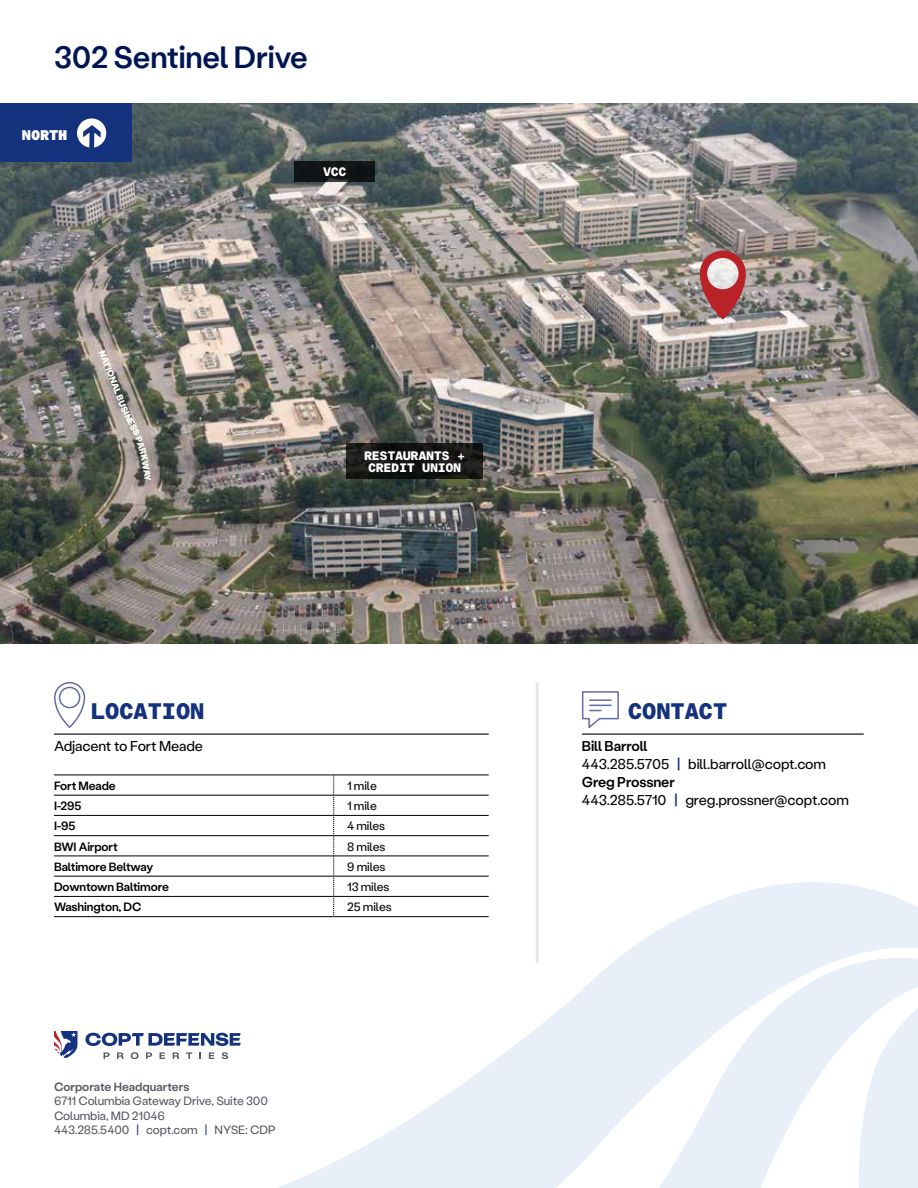
<style>
.page{position:relative;width:918px;height:1188px;background:#fff}
.page>*{position:absolute;margin:0;border:0;box-sizing:border-box;transform-origin:0 0}
.t1{font:500 30.75px "Stabil Grotesk";letter-spacing:-.01em;color:#001554}
.t2{font:800 22.5px "Grosa Mono";letter-spacing:-.03em;color:#14327d}
.t3{font:14.25px/18px "Stabil Grotesk";letter-spacing:-.01em;color:#000}
.t4{font:900 13.95px "Grosa Mono";letter-spacing:-.01em;color:#fff}
.t5{font:800 12.3px/12.3px "Grosa Mono";letter-spacing:-.03em;color:#fff;text-align:center}
.t6{font:12px/14.4px "Stabil Grotesk";letter-spacing:-.01em;color:#53595f}
.t7{font:500 12px "Stabil Grotesk";letter-spacing:-.01em;color:#000}
.t8{font:12px "Stabil Grotesk";letter-spacing:-.01em;color:#000}
.t9{font:500 12px "Stabil Grotesk";color:#53595f}
.t10{font:900 9px "Stabil Grotesk";color:#fff}
.s1{color:#14327d}
.s2{font-weight:500}
.s3{font-weight:500;color:#14327d}
</style>
<div class="page">
<svg style="left:133px;top:872px;width:785px;height:316px"></svg>
<svg style="left:448px;top:929px;width:470px;height:259px;fill:#e8eff9"></svg>
<img style="left:0;top:104px;width:918px;height:540px">
<svg style="left:333px;top:776px;width:1px;height:140px"></svg>
<hr style="left:54px;top:775px;width:280px;height:1px;background:#000">
<hr style="left:334px;top:775px;width:155px;height:1px;background:#000">
<hr style="left:54px;top:795px;width:280px;height:1px;background:#000">
<hr style="left:334px;top:795px;width:155px;height:1px;background:#000">
<hr style="left:54px;top:815px;width:280px;height:1px;background:#000">
<hr style="left:334px;top:815px;width:155px;height:1px;background:#000">
<hr style="left:54px;top:835px;width:280px;height:1px;background:#000">
<hr style="left:334px;top:835px;width:155px;height:1px;background:#000">
<hr style="left:54px;top:856px;width:280px;height:1px;background:#000">
<hr style="left:334px;top:856px;width:155px;height:1px;background:#000">
<hr style="left:54px;top:876px;width:280px;height:1px;background:#000">
<hr style="left:334px;top:876px;width:155px;height:1px;background:#000">
<hr style="left:54px;top:896px;width:280px;height:1px;background:#000">
<hr style="left:334px;top:896px;width:155px;height:1px;background:#000">
<hr style="left:54px;top:916px;width:280px;height:1px;background:#000">
<hr style="left:334px;top:916px;width:155px;height:1px;background:#000">
<svg style="left:85px;top:1033px;width:156px;height:13px"></svg>
<svg style="left:104px;top:1052px;width:6px;height:7px"></svg>
<svg style="left:117px;top:1052px;width:6px;height:7px"></svg>
<svg style="left:131px;top:1052px;width:8px;height:7px"></svg>
<svg style="left:146px;top:1052px;width:6px;height:7px"></svg>
<svg style="left:160px;top:1052px;width:5px;height:7px"></svg>
<svg style="left:173px;top:1052px;width:6px;height:7px"></svg>
<svg style="left:186px;top:1052px;width:6px;height:7px"></svg>
<svg style="left:209px;top:1052px;width:5px;height:7px"></svg>
<svg style="left:222px;top:1052px;width:6px;height:7px"></svg>
<svg style="left:54px;top:1031px;width:24px;height:27px"></svg>
<div style="left:0;top:104px;width:132px;height:58px;background:#14327d"></div>
<svg style="left:77px;top:118px;width:30px;height:30px"></svg>
<hr style="left:54px;top:734px;width:435px;height:1px;background:#000">
<hr style="left:582px;top:734px;width:282px;height:1px;background:#000">
<hr style="left:536px;top:682px;width:3px;height:281px;background:#e6e7e9">
<svg style="left:582px;top:691px;width:37px;height:37px"></svg>
<svg style="left:699px;top:251px;width:48px;height:69px;background:#b87475"></svg>
<svg style="left:54px;top:682px;width:32px;height:46px"></svg>
<svg style="left:347px;top:443px;width:136px;height:36px;background:#161614"></svg>
<div style="left:295px;top:162px;width:80px;height:20px;background:#111416"></div>
<svg style="left:109px;top:376px;width:42px;height:105px;background:#848077"></svg>
<h1 class="t1" style="left:54px;top:36px;width:255px">302 Sentinel Drive</h1>
<p class="t4" style="left:22px;top:126px;width:47px">NORTH</p>
<p class="t10" style="left:107px;top:348px;width:29px;rotate:68deg">NATIO</p>
<h2 class="t2" style="left:91px;top:698px;width:116px">LOCATION</h2>
<p class="t3" style="left:54px;top:736px;width:151px">Adjacent to Fort Meade</p>
<p class="t5" style="left:323px;top:166px;width:25px">VCC</p>
<p class="t5" style="left:364px;top:449px;width:103px">RESTAURANTS +<br>CREDIT UNION</p>
<p class="t7" style="left:54px;top:777px;width:63px">Fort Meade</p>
<p class="t8" style="left:347px;top:778px;width:31px">1 mile</p>
<p class="t7" style="left:54px;top:798px;width:29px">I-295</p>
<p class="t8" style="left:347px;top:798px;width:31px">1 mile</p>
<p class="t7" style="left:54px;top:818px;width:23px">I-95</p>
<p class="t8" style="left:347px;top:818px;width:40px">4 miles</p>
<p class="t7" style="left:54px;top:838px;width:65px">BWI Airport</p>
<p class="t8" style="left:347px;top:838px;width:40px">8 miles</p>
<p class="t7" style="left:54px;top:858px;width:101px">Baltimore Beltway</p>
<p class="t8" style="left:347px;top:858px;width:40px">9 miles</p>
<p class="t7" style="left:54px;top:879px;width:116px">Downtown Baltimore</p>
<p class="t8" style="left:347px;top:879px;width:44px">13 miles</p>
<p class="t7" style="left:54px;top:899px;width:89px">Washington, DC</p>
<p class="t8" style="left:347px;top:899px;width:46px">25 miles</p>
<p class="t9" style="left:54px;top:1079px;width:137px">Corporate Headquarters</p>
<p class="t6" style="left:54px;top:1093px;width:223px">6711 Columbia Gateway Drive, Suite 300<br>Columbia, MD 21046<br>443.285.5400 <span class="s1">|</span> copt.com <span class="s1">|</span> NYSE: CDP</p>
<h2 class="t2" style="left:628px;top:698px;width:101px">CONTACT</h2>
<p class="t3" style="left:582px;top:736px;width:269px"><span class="s2">Bill Barroll<br></span>443.285.5705 <span class="s3">|</span> bill.barroll@copt.com<br><span class="s2">Greg Prossner<br></span>443.285.5710 <span class="s3">|</span> greg.prossner@copt.com</p>
</div>
